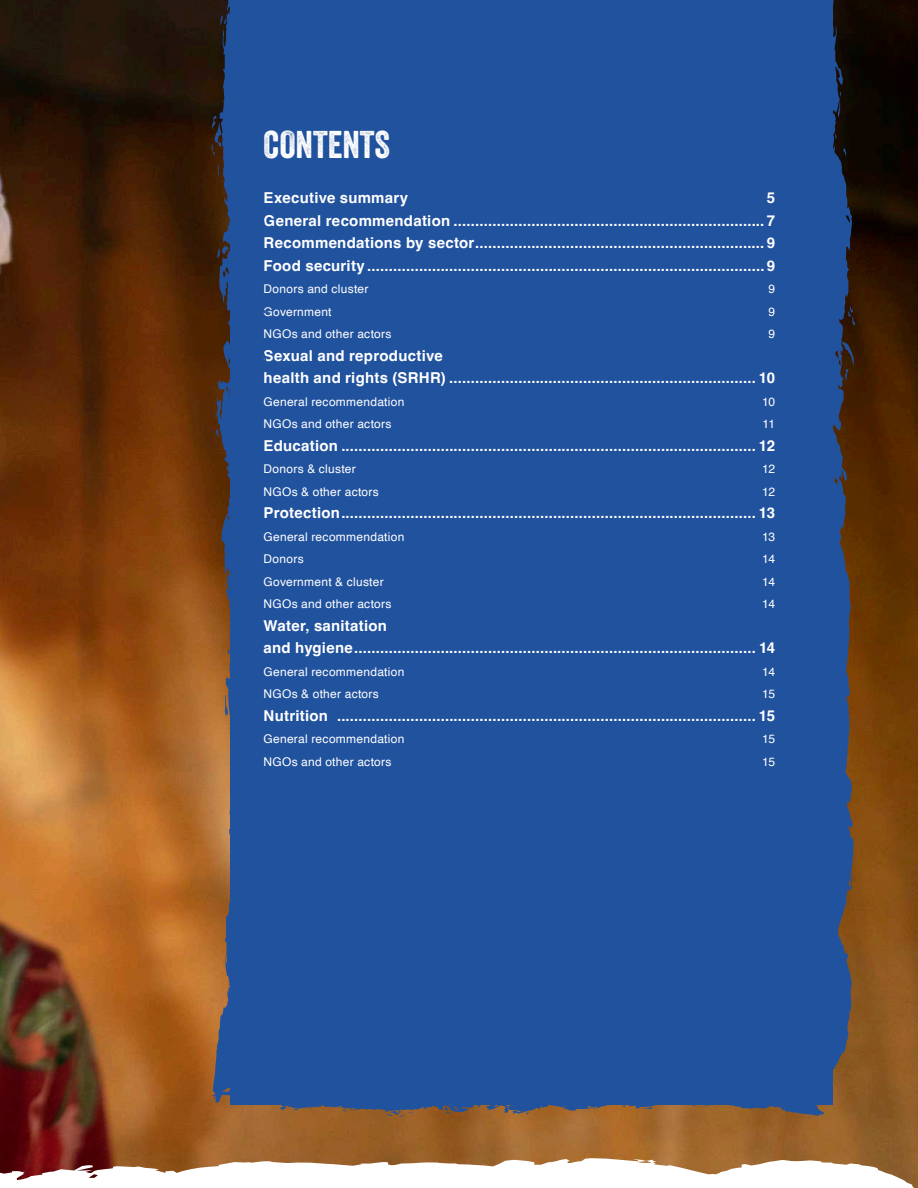
<style>
.page{position:relative;width:918px;height:1188px;background:#fff}
.page>*{position:absolute;margin:0;border:0;box-sizing:border-box;transform-origin:0 0}
.t1{font:37.5px "Veneer";color:#fff}
.t2{font:700 15px/22.5px "Helvetica";letter-spacing:.015em;color:#fff}
.t3{font:12px "Helvetica";letter-spacing:.02em;color:#fff}
</style>
<div class="page">
<img style="left:0;top:0;width:918px;height:1158px">
<div style="left:230px;top:0;width:603px;height:1104px;background:#21529e"></div>
<svg style="left:0;top:1158px;width:918px;height:30px"></svg>
<svg style="left:213px;top:0;width:17px;height:1084px;background:#694d3b"></svg>
<svg style="left:225px;top:694px;width:3px;height:22px"></svg>
<svg style="left:217px;top:245px;width:12px;height:14px"></svg>
<svg style="left:216px;top:429px;width:3px;height:8px"></svg>
<svg style="left:229px;top:804px;width:1px;height:12px"></svg>
<svg style="left:220px;top:15px;width:6px;height:11px"></svg>
<svg style="left:212px;top:116px;width:9px;height:41px"></svg>
<svg style="left:229px;top:829px;width:1px;height:14px"></svg>
<svg style="left:833px;top:0;width:21px;height:1104px;background:#35405b"></svg>
<svg style="left:841px;top:341px;width:13px;height:40px"></svg>
<svg style="left:838px;top:103px;width:2px;height:15px"></svg>
<svg style="left:843px;top:148px;width:3px;height:9px"></svg>
<svg style="left:848px;top:306px;width:7px;height:20px"></svg>
<svg style="left:835px;top:133px;width:2px;height:7px"></svg>
<svg style="left:212px;top:1084px;width:613px;height:33px"></svg>
<h1 class="t1" style="left:264px;top:122px;width:128px">CONTENTS</h1>
<p class="t2" style="left:264px;top:188px;width:146px">Executive summary</p>
<p class="t2" style="left:264px;top:188px;width:513px;text-align:justify;text-indent:503px">5<br>General recommendation ........................................................................ 7<br>Recommendations by sector................................................................... 9<br>Food security ............................................................................................ 9</p>
<p class="t3" style="left:264px;top:280px;width:106px">Donors and cluster</p>
<p class="t3" style="left:768px;top:280px;width:8px">9</p>
<p class="t3" style="left:264px;top:302px;width:70px">Government</p>
<p class="t3" style="left:768px;top:302px;width:8px">9</p>
<p class="t3" style="left:264px;top:325px;width:129px">NGOs and other actors</p>
<p class="t3" style="left:768px;top:325px;width:8px">9</p>
<p class="t2" style="left:264px;top:346px;width:513px">Sexual and reproductive<br>health and rights (SRHR) ....................................................................... 10</p>
<p class="t3" style="left:264px;top:392px;width:142px">General recommendation</p>
<p class="t3" style="left:762px;top:392px;width:15px">10</p>
<p class="t3" style="left:264px;top:415px;width:129px">NGOs and other actors</p>
<p class="t3" style="left:763px;top:415px;width:14px">11</p>
<p class="t2" style="left:264px;top:436px;width:513px">Education ................................................................................................ 12</p>
<p class="t3" style="left:264px;top:460px;width:94px">Donors &amp; cluster</p>
<p class="t3" style="left:762px;top:460px;width:14px">12</p>
<p class="t3" style="left:264px;top:482px;width:117px">NGOs &amp; other actors</p>
<p class="t3" style="left:762px;top:482px;width:14px">12</p>
<p class="t2" style="left:264px;top:503px;width:513px">Protection................................................................................................ 13</p>
<p class="t3" style="left:264px;top:527px;width:142px">General recommendation</p>
<p class="t3" style="left:762px;top:527px;width:15px">13</p>
<p class="t3" style="left:264px;top:550px;width:42px">Donors</p>
<p class="t3" style="left:762px;top:550px;width:14px">14</p>
<p class="t3" style="left:264px;top:572px;width:122px">Government &amp; cluster</p>
<p class="t3" style="left:762px;top:572px;width:14px">14</p>
<p class="t3" style="left:264px;top:595px;width:129px">NGOs and other actors</p>
<p class="t3" style="left:762px;top:595px;width:14px">14</p>
<p class="t2" style="left:264px;top:616px;width:513px">Water, sanitation<br>and hygiene............................................................................................. 14</p>
<p class="t3" style="left:264px;top:662px;width:142px">General recommendation</p>
<p class="t3" style="left:762px;top:662px;width:14px">14</p>
<p class="t3" style="left:264px;top:685px;width:117px">NGOs &amp; other actors</p>
<p class="t3" style="left:762px;top:685px;width:14px">15</p>
<p class="t2" style="left:264px;top:706px;width:513px">Nutrition ................................................................................................. 15</p>
<p class="t3" style="left:264px;top:730px;width:142px">General recommendation</p>
<p class="t3" style="left:762px;top:730px;width:14px">15</p>
<p class="t3" style="left:264px;top:752px;width:129px">NGOs and other actors</p>
<p class="t3" style="left:762px;top:752px;width:14px">15</p>
</div>
